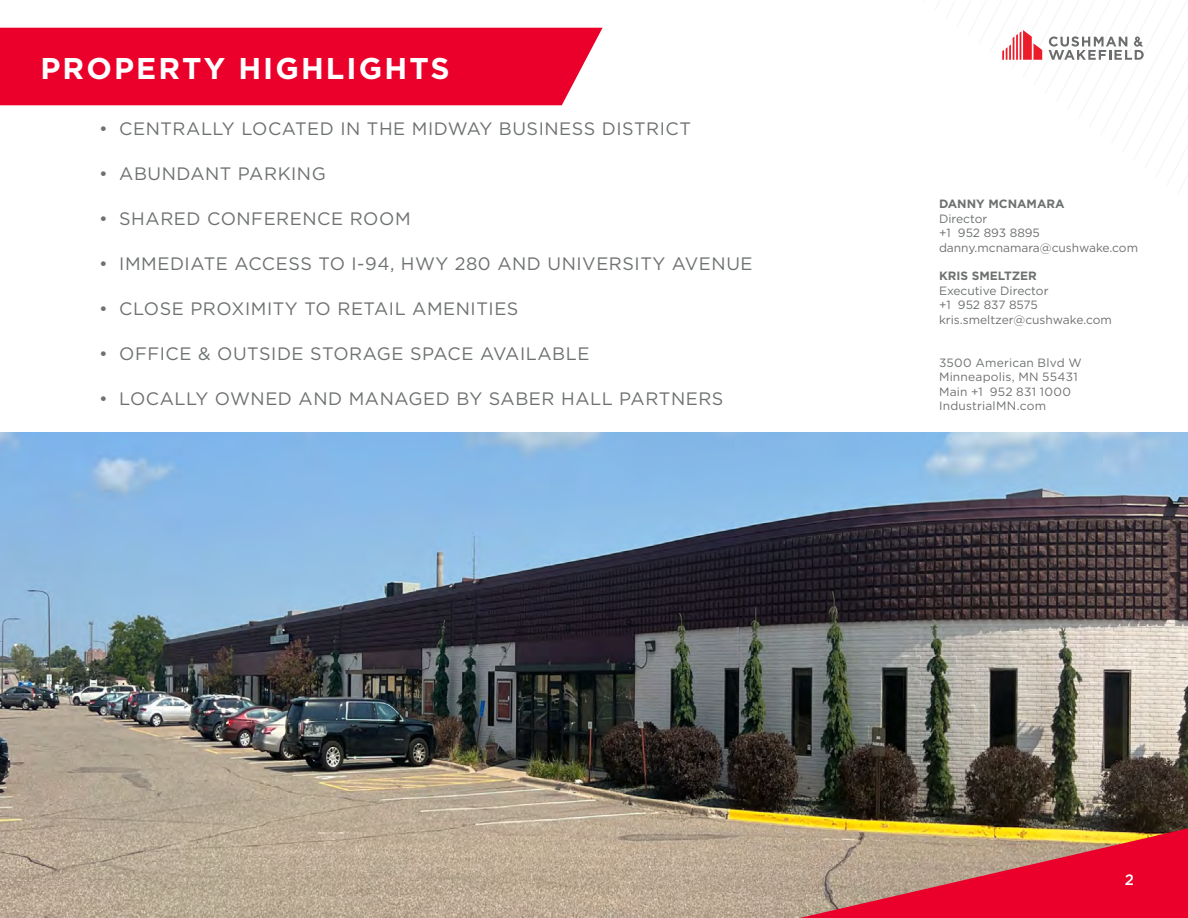
<style>
.page{position:relative;width:1188px;height:918px;background:#fff}
.page>*{position:absolute;margin:0;border:0;box-sizing:border-box;transform-origin:0 0}
.t1{font:700 30px "Gotham";letter-spacing:.07em;color:#fff}
.t2{font:18px "Gotham";letter-spacing:.03em;color:#6e7171}
.t3{font:500 15px "Gotham";color:#fff}
.t4{font:12px/14.4px "Gotham";color:#6e7171}
.t5{font:12px/14.4px "Gotham";letter-spacing:.02em;color:#6e7171}
.t6{font:700 12px "Gotham";color:#6e7171}
</style>
<div class="page">
<div style="left:0;top:28px;width:603px;height:77px;background:#ea002a"></div>
<img style="left:0;top:432px;width:1188px;height:486px">
<svg style="left:585px;top:826px;width:603px;height:92px;background:#c97369"></svg>
<svg style="left:1002px;top:30px;width:40px;height:30px"></svg>
<svg style="left:1049px;top:36px;width:95px;height:24px"></svg>
<h1 class="t1" style="left:40px;top:48px;width:411px">PROPERTY HIGHLIGHTS</h1>
<p class="t2" style="left:99px;top:117px;width:594px">• CENTRALLY LOCATED IN THE MIDWAY BUSINESS DISTRICT</p>
<p class="t2" style="left:99px;top:162px;width:228px">• ABUNDANT PARKING</p>
<p class="t2" style="left:99px;top:207px;width:313px">• SHARED CONFERENCE ROOM</p>
<p class="t2" style="left:99px;top:252px;width:655px">• IMMEDIATE ACCESS TO I-94, HWY 280 AND UNIVERSITY AVENUE</p>
<p class="t2" style="left:99px;top:297px;width:421px">• CLOSE PROXIMITY TO RETAIL AMENITIES</p>
<p class="t2" style="left:99px;top:342px;width:492px">• OFFICE &amp; OUTSIDE STORAGE SPACE AVAILABLE</p>
<p class="t2" style="left:99px;top:387px;width:626px">• LOCALLY OWNED AND MANAGED BY SABER HALL PARTNERS</p>
<p class="t6" style="left:939px;top:196px;width:127px">DANNY MCNAMARA</p>
<p class="t4" style="left:939px;top:211px;width:201px">Director<br>+1 952 893 8895 danny.mcnamara@cushwake.com</p>
<p class="t6" style="left:939px;top:268px;width:99px">KRIS SMELTZER</p>
<p class="t4" style="left:939px;top:283px;width:174px">Executive Director<br>+1 952 837 8575 kris.smeltzer@cushwake.com</p>
<p class="t5" style="left:939px;top:355px;width:144px">3500 American Blvd W<br>Minneapolis, MN 55431<br>Main +1 952 831 1000<br>IndustrialMN.com</p>
<p class="t3" style="left:1125px;top:870px;width:11px">2</p>
</div>
